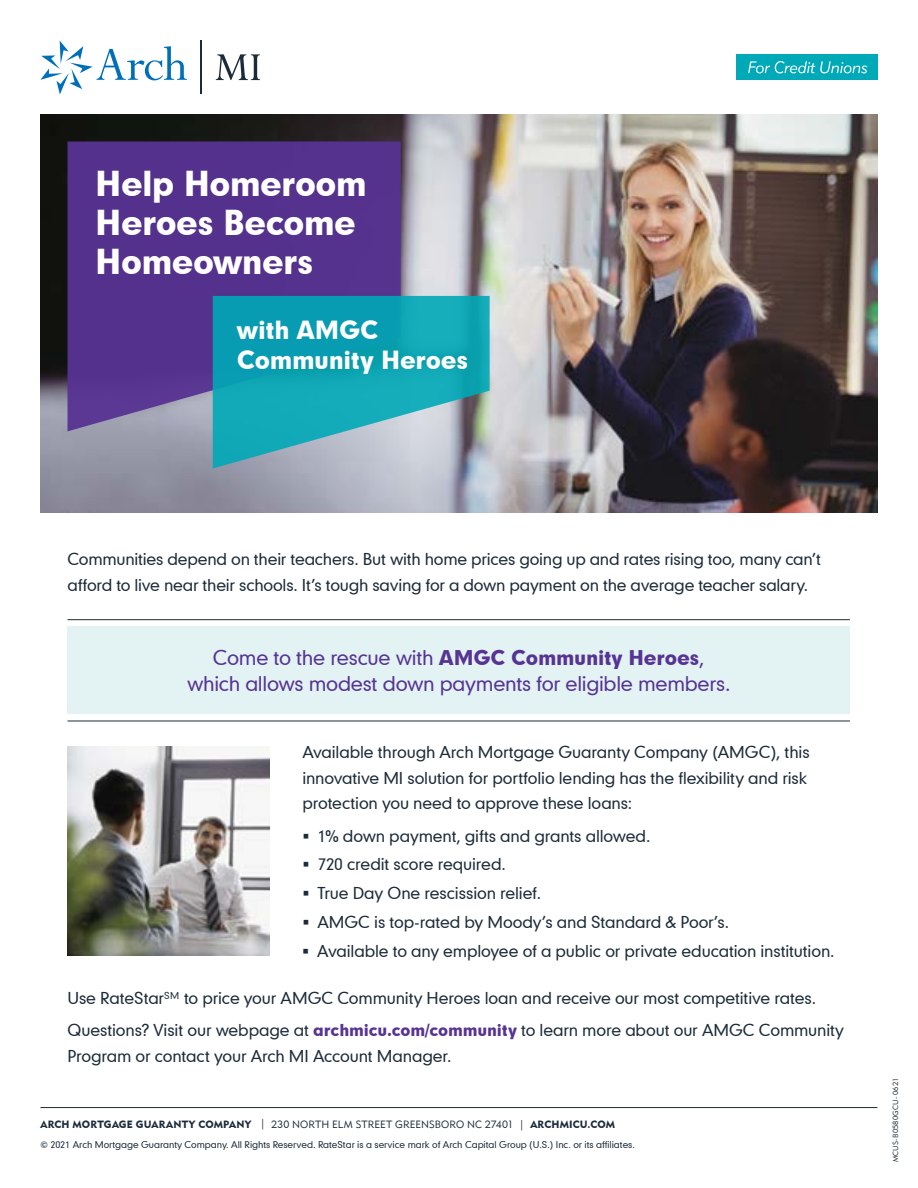
<style>
.page{position:relative;width:918px;height:1188px;background:#fff}
.page>*{position:absolute;margin:0;border:0;box-sizing:border-box;transform-origin:0 0}
.t1{font:33px/39px "Geometric 706 BT Black B";letter-spacing:-.02em;color:#fff}
.t2{font:24px/30px "Geometric 706 BT Black B";letter-spacing:-.015em;color:#fff}
.t3{font:19.5px/25.5px "Geometric 706 BT Medium B";letter-spacing:-.015em;color:#573393;text-align:center}
.t4{font:15.75px/28.8px "Geometric 706 BT Medium B";letter-spacing:-.01em;color:#1c2b39}
.t5{font:10.5px "Geometric 415 BT Black A";letter-spacing:.015em;color:#1c2b39}
.t6{font:9px "Geometric 706 BT Medium B";letter-spacing:-.005em;color:#1c2b39}
.t7{font:7.5px "Geometric 415 BT Lite A";letter-spacing:.015em;color:#1c2b39}
.s1{font-family:"Geometric 706 BT Black B"}
.s2{font-family:"Geometric 706 BT Black B";color:#573393}
.s3{font-family:"Geometric 415 BT Lite A"}
</style>
<div class="page">
<svg style="left:40px;top:41px;width:147px;height:54px"></svg>
<hr style="left:201px;top:40px;width:1px;height:54px;background:#1c2b39">
<svg style="left:216px;top:54px;width:44px;height:26px"></svg>
<div style="left:736px;top:54px;width:142px;height:26px;background:#00a9b7"></div>
<svg style="left:748px;top:61px;width:119px;height:12px"></svg>
<hr style="left:40px;top:1107px;width:838px;height:1px;background:#1c2b39">
<img style="left:40px;top:114px;width:838px;height:399px">
<div style="left:68px;top:141px;width:333px;height:290px;background:#54318c"></div>
<svg style="left:213px;top:296px;width:277px;height:173px"></svg>
<hr style="left:68px;top:619px;width:782px;height:1px;background:#1c2b39">
<hr style="left:68px;top:721px;width:782px;height:1px;background:#1c2b39">
<div style="left:68px;top:626px;width:782px;height:88px;background:#e3f3f4"></div>
<img style="left:68px;top:746px;width:202px;height:210px">
<h1 class="t1" style="left:95px;top:163px;width:273px">Help Homeroom<br>Heroes Become<br>Homeowners</h1>
<h2 class="t2" style="left:237px;top:314px;width:233px">with AMGC<br>Community Heroes</h2>
<p class="t4" style="left:68px;top:546px;width:755px;line-height:25.5px">Communities depend on their teachers. But with home prices going up and rates rising too, many can’t afford to live near their schools. It’s tough saving for a down payment on the average teacher salary.</p>
<p class="t3" style="left:187px;top:644px;width:545px">Come to the rescue with <span class="s1">AMGC Community Heroes</span>, which allows modest down payments for eligible members.</p>
<p class="t4" style="left:302px;top:739px;width:509px;line-height:25.5px">Available through Arch Mortgage Guaranty Company (AMGC), this innovative MI solution for portfolio lending has the flexibility and risk protection you need to approve these loans:</p>
<p class="t4" style="left:317px;top:821px;width:519px">1% down payment, gifts and grants allowed.<br>720 credit score required.<br>True Day One rescission relief.<br>AMGC is top-rated by Moody’s and Standard &amp; Poor’s.<br>Available to any employee of a public or private education institution.</p>
<p class="t4" style="left:67px;top:982px;width:778px;line-height:32.2px">Use RateStar<sup>SM</sup> to price your AMGC Community Heroes loan and receive our most competitive rates.<br>Questions? Visit our webpage at <span class="s2">archmicu.com/community</span> to learn more about our AMGC Community</p>
<p class="t4" style="left:68px;top:1041px;width:385px">Program or contact your Arch MI Account Manager.</p>
<p class="t5" style="left:40px;top:1118px;width:576px">ARCH MORTGAGE GUARANTY COMPANY <span class="s3">| 230 NORTH ELM STREET GREENSBORO NC 27401 |</span> ARCHMICU.COM</p>
<p class="t6" style="left:40px;top:1138px;width:596px">© 2021 Arch Mortgage Guaranty Company. All Rights Reserved. RateStar is a service mark of Arch Capital Group (U.S.) Inc. or its affiliates.</p>
<p class="t7" style="left:891px;top:1162px;width:85px;rotate:-90deg">MCUS-B0580GCU- 0621</p>
</div>
